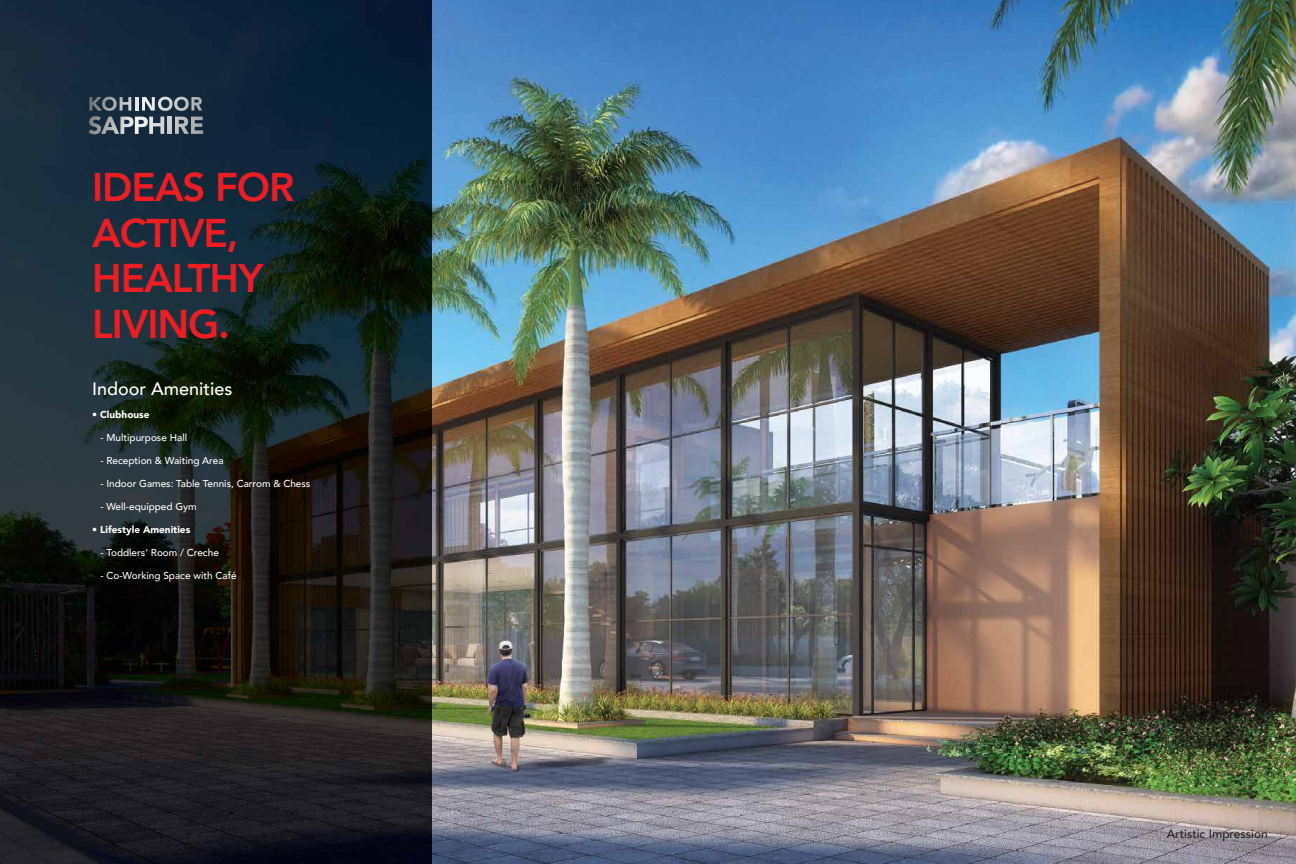
<style>
.page{position:relative;width:1296px;height:864px;background:#fff}
.page>*{position:absolute;margin:0;border:0;box-sizing:border-box;transform-origin:0 0}
.t1{font:800 40px/45.7px "Avenir";letter-spacing:-.03em;color:#ed1d24}
.t2{font:500 18px "Avenir";color:#fff}
.t3{font:500 12px "Avenir";color:#231f20}
.t4{font:500 10px "Avenir";color:#fff}
.t5{font:900 10px "Avenir";color:#fff}
</style>
<div class="page">
<img style="left:431px;top:0;width:865px;height:864px">
<img style="left:0;top:0;width:431px;height:864px">
<svg style="left:89px;top:97px;width:114px;height:37px;background:#606d78"></svg>
<h1 class="t1" style="left:92px;top:164px;width:204px">IDEAS FOR<br>ACTIVE,<br>HEALTHY<br>LIVING.</h1>
<h2 class="t2" style="left:92px;top:373px;width:142px">Indoor Amenities</h2>
<p class="t5" style="left:92px;top:406px;width:59px">• Clubhouse</p>
<p class="t4" style="left:101px;top:429px;width:88px">- Multipurpose Hall</p>
<p class="t4" style="left:101px;top:452px;width:125px">- Reception &amp; Waiting Area</p>
<p class="t4" style="left:101px;top:475px;width:211px">- Indoor Games: Table Tennis, Carrom &amp; Chess</p>
<p class="t4" style="left:101px;top:498px;width:98px">- Well-equipped Gym</p>
<p class="t5" style="left:92px;top:521px;width:100px">• Lifestyle Amenities</p>
<p class="t4" style="left:101px;top:544px;width:120px">- Toddlers’ Room / Creche</p>
<p class="t4" style="left:101px;top:567px;width:138px">- Co-Working Space with Café</p>
<p class="t3" style="left:1167px;top:823px;width:103px">Artistic Impression</p>
</div>
